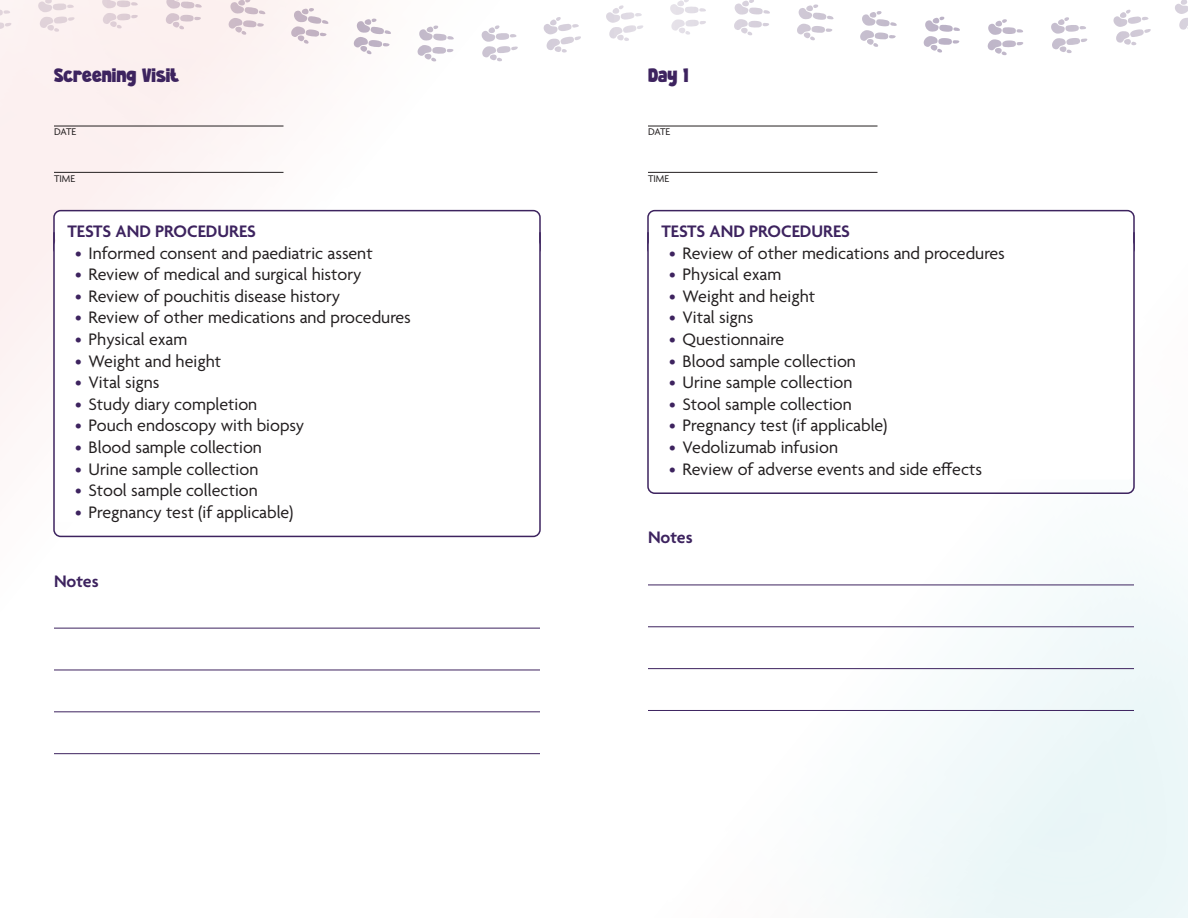
<style>
.page{position:relative;width:1188px;height:918px;background:#fff}
.page>*{position:absolute;margin:0;border:0;box-sizing:border-box;transform-origin:0 0}
.visit_title{font:19.5px "CRONOSKID Regular";color:#3d235f}
.visit_bullets{font:18px "Agenda";color:#231f20}
.tests_and_procedures{font:600 18px "Agenda";color:#3d235f}
.notes{font:600 18px "Agenda";color:#3d235f}
.date_time{font:10.5px "Agenda";color:#231f20}
.s1{color:#3d235f}
</style>
<div class="page">
<img style="left:0;top:0;width:574px;height:397px">
<img style="left:606px;top:0;width:582px;height:56px">
<img style="left:449px;top:122px;width:739px;height:796px">
<hr style="left:54px;top:126px;width:230px;height:1px;background:#231f20">
<hr style="left:54px;top:172px;width:230px;height:1px;background:#231f20">
<div style="left:54px;top:211px;width:486px;height:31px;background:#fff;border-radius:7px"></div>
<div style="left:53px;top:210px;width:488px;height:46px;border:2px solid #3d235f;border-radius:7px"></div>
<svg style="left:52px;top:231px;width:490px;height:307px"></svg>
<hr style="left:54px;top:628px;width:486px;height:1px;background:#3d235f">
<hr style="left:54px;top:670px;width:486px;height:1px;background:#3d235f">
<hr style="left:54px;top:711px;width:486px;height:1px;background:#3d235f">
<hr style="left:54px;top:753px;width:486px;height:1px;background:#3d235f">
<hr style="left:648px;top:126px;width:230px;height:1px;background:#231f20">
<hr style="left:648px;top:172px;width:230px;height:1px;background:#231f20">
<div style="left:648px;top:211px;width:486px;height:31px;background:#fff;border-radius:7px"></div>
<div style="left:647px;top:210px;width:488px;height:46px;border:2px solid #3d235f;border-radius:7px"></div>
<svg style="left:646px;top:231px;width:490px;height:264px"></svg>
<hr style="left:648px;top:585px;width:486px;height:1px;background:#3d235f">
<hr style="left:648px;top:626px;width:486px;height:1px;background:#3d235f">
<hr style="left:648px;top:668px;width:486px;height:1px;background:#3d235f">
<hr style="left:648px;top:710px;width:486px;height:1px;background:#3d235f">
<p class="visit_title" style="left:54px;top:66px;width:127px">Screening Visit</p>
<p class="visit_title" style="left:648px;top:66px;width:42px">Day 1</p>
<p class="date_time" style="left:54px;top:126px;width:24px">DATE</p>
<p class="date_time" style="left:54px;top:173px;width:23px">TIME</p>
<p class="date_time" style="left:648px;top:126px;width:24px">DATE</p>
<p class="date_time" style="left:648px;top:173px;width:23px">TIME</p>
<p class="tests_and_procedures" style="left:68px;top:222px;width:190px">TESTS AND PROCEDURES</p>
<p class="visit_bullets" style="left:75px;top:243px;width:299px"><span class="s1">•</span> Informed consent and paediatric assent</p>
<p class="visit_bullets" style="left:75px;top:265px;width:288px"><span class="s1">•</span> Review of medical and surgical history</p>
<p class="visit_bullets" style="left:75px;top:286px;width:267px"><span class="s1">•</span> Review of pouchitis disease history</p>
<p class="visit_bullets" style="left:75px;top:308px;width:337px"><span class="s1">•</span> Review of other medications and procedures</p>
<p class="visit_bullets" style="left:75px;top:330px;width:114px"><span class="s1">•</span> Physical exam</p>
<p class="visit_bullets" style="left:75px;top:351px;width:148px"><span class="s1">•</span> Weight and height</p>
<p class="visit_bullets" style="left:75px;top:373px;width:86px"><span class="s1">•</span> Vital signs</p>
<p class="visit_bullets" style="left:75px;top:394px;width:184px"><span class="s1">•</span> Study diary completion</p>
<p class="visit_bullets" style="left:75px;top:416px;width:231px"><span class="s1">•</span> Pouch endoscopy with biopsy</p>
<p class="visit_bullets" style="left:75px;top:438px;width:189px"><span class="s1">•</span> Blood sample collection</p>
<p class="visit_bullets" style="left:75px;top:459px;width:185px"><span class="s1">•</span> Urine sample collection</p>
<p class="visit_bullets" style="left:75px;top:481px;width:184px"><span class="s1">•</span> Stool sample collection</p>
<p class="visit_bullets" style="left:75px;top:502px;width:220px"><span class="s1">•</span> Pregnancy test (if applicable)</p>
<p class="tests_and_procedures" style="left:662px;top:222px;width:190px">TESTS AND PROCEDURES</p>
<p class="visit_bullets" style="left:669px;top:243px;width:337px"><span class="s1">•</span> Review of other medications and procedures</p>
<p class="visit_bullets" style="left:669px;top:265px;width:114px"><span class="s1">•</span> Physical exam</p>
<p class="visit_bullets" style="left:669px;top:286px;width:148px"><span class="s1">•</span> Weight and height</p>
<p class="visit_bullets" style="left:669px;top:308px;width:86px"><span class="s1">•</span> Vital signs</p>
<p class="visit_bullets" style="left:669px;top:330px;width:117px"><span class="s1">•</span> Questionnaire</p>
<p class="visit_bullets" style="left:669px;top:351px;width:189px"><span class="s1">•</span> Blood sample collection</p>
<p class="visit_bullets" style="left:669px;top:373px;width:185px"><span class="s1">•</span> Urine sample collection</p>
<p class="visit_bullets" style="left:669px;top:394px;width:184px"><span class="s1">•</span> Stool sample collection</p>
<p class="visit_bullets" style="left:669px;top:416px;width:220px"><span class="s1">•</span> Pregnancy test (if applicable)</p>
<p class="visit_bullets" style="left:669px;top:438px;width:171px"><span class="s1">•</span> Vedolizumab infusion</p>
<p class="visit_bullets" style="left:669px;top:459px;width:315px"><span class="s1">•</span> Review of adverse events and side effects</p>
<p class="notes" style="left:648px;top:528px;width:46px">Notes</p>
<p class="notes" style="left:54px;top:571px;width:46px">Notes</p>
</div>
